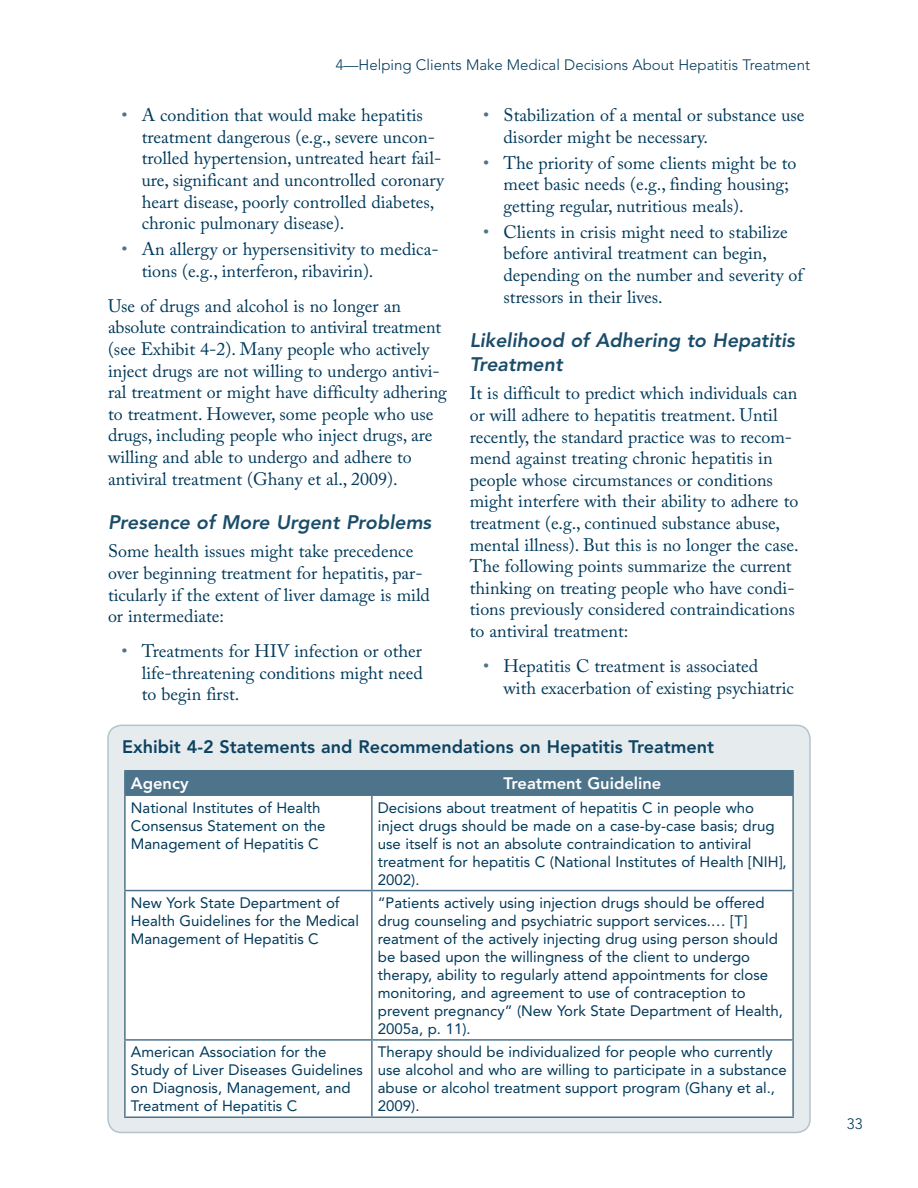
<style>
.page{position:relative;width:918px;height:1188px;background:#fff}
.page>*{position:absolute;margin:0;border:0;box-sizing:border-box;transform-origin:0 0}
.t1{font:italic 800 19.5px/24px "Avenir LT Std";color:#1a4d6a}
.t2{font:18px/21.6px "Adobe Caslon Pro";color:#00395a}
.t3{font:800 18px "Avenir LT Std";color:#0d4362}
.t4{font:800 16.5px "Avenir LT Std";color:#fff}
.t5{font:15px/18px "Avenir LT Std";color:#00395a}
.t6{font:300 15px "Avenir LT Std";color:#00395a}
.s1{color:#4d748b}
</style>
<div class="page">
<div style="left:108px;top:725px;width:702px;height:407px;background:#e6ebee;border-radius:14px"></div>
<div style="left:125px;top:771px;width:247px;height:24px;background:#4d748b"></div>
<div style="left:372px;top:771px;width:421px;height:24px;background:#4d748b"></div>
<div style="left:125px;top:795px;width:247px;height:96px;background:#fff"></div>
<div style="left:372px;top:795px;width:421px;height:96px;background:#fff"></div>
<div style="left:125px;top:891px;width:247px;height:149px;background:#fff"></div>
<div style="left:372px;top:891px;width:421px;height:149px;background:#fff"></div>
<div style="left:125px;top:1040px;width:247px;height:77px;background:#fff"></div>
<div style="left:372px;top:1040px;width:421px;height:77px;background:#fff"></div>
<hr style="left:124px;top:794px;width:248px;height:2px;background:#4d748b">
<hr style="left:124px;top:771px;width:2px;height:23px;background:#4d748b">
<hr style="left:124px;top:770px;width:248px;height:1px;background:#4d748b">
<hr style="left:372px;top:770px;width:422px;height:1px;background:#4d748b">
<hr style="left:792px;top:771px;width:2px;height:23px;background:#4d748b">
<hr style="left:124px;top:796px;width:2px;height:94px;background:#4d748b">
<hr style="left:372px;top:794px;width:422px;height:2px;background:#4d748b">
<hr style="left:371px;top:796px;width:2px;height:94px;background:#4d748b">
<hr style="left:792px;top:796px;width:2px;height:94px;background:#4d748b">
<hr style="left:124px;top:891px;width:2px;height:148px;background:#4d748b">
<hr style="left:124px;top:890px;width:248px;height:1px;background:#4d748b">
<hr style="left:371px;top:891px;width:2px;height:148px;background:#4d748b">
<hr style="left:372px;top:890px;width:422px;height:1px;background:#4d748b">
<hr style="left:792px;top:891px;width:2px;height:148px;background:#4d748b">
<hr style="left:124px;top:1041px;width:2px;height:75px;background:#4d748b">
<hr style="left:124px;top:1039px;width:248px;height:2px;background:#4d748b">
<hr style="left:372px;top:1039px;width:422px;height:2px;background:#4d748b">
<hr style="left:371px;top:1041px;width:2px;height:75px;background:#4d748b">
<hr style="left:792px;top:1041px;width:2px;height:75px;background:#4d748b">
<hr style="left:124px;top:1116px;width:248px;height:2px;background:#4d748b">
<hr style="left:372px;top:1116px;width:422px;height:2px;background:#4d748b">
<div style="left:107px;top:725px;width:704px;height:408px;border:2px solid #b3c4cd;border-radius:14px"></div>
<p class="t6" style="left:336px;top:56px;width:476px">4—Helping Clients Make Medical Decisions About Hepatitis Treatment</p>
<p class="t2" style="left:142px;top:104px;width:304px;text-indent:-20px"><span class="s1">•</span> A condition that would make hepatitis treatment dangerous (e.g., severe uncon&shy;trolled hypertension, untreated heart fail&shy;ure, significant and uncontrolled coronary heart disease, poorly controlled diabetes, chronic pulmonary disease).</p>
<p class="t2" style="left:142px;top:238px;width:298px;text-indent:-20px"><span class="s1">•</span> An allergy or hypersensitivity to medica&shy;tions (e.g., interferon, ribavirin).</p>
<p class="t2" style="left:108px;top:295px;width:340px">Use of drugs and alcohol is no longer an absolute contraindication to antiviral treatment (see Exhibit 4-2). Many people who actively inject drugs are not willing to undergo antivi&shy;ral treatment or might have difficulty adhering to treatment. However, some people who use drugs, including people who inject drugs, are willing and able to undergo and adhere to antiviral treatment (Ghany et al., 2009).</p>
<p class="t1" style="left:108px;top:510px;width:325px">Presence of More Urgent Problems</p>
<p class="t2" style="left:108px;top:540px;width:324px">Some health issues might take precedence over beginning treatment for hepatitis, par&shy;ticularly if the extent of liver damage is mild or intermediate:</p>
<p class="t2" style="left:142px;top:640px;width:283px;text-align:justify;text-indent:-20px"><span class="s1">•</span> Treatments for HIV infection or other life-threatening conditions might need to begin first.</p>
<p class="t2" style="left:504px;top:104px;width:303px;text-indent:-20px"><span class="s1">•</span> Stabilization of a mental or substance use disorder might be necessary.</p>
<p class="t2" style="left:504px;top:152px;width:294px;text-indent:-20px"><span class="s1">•</span> The priority of some clients might be to meet basic needs (e.g., finding housing; getting regular, nutritious meals).</p>
<p class="t2" style="left:504px;top:221px;width:301px;text-indent:-20px"><span class="s1">•</span> Clients in crisis might need to stabilize before antiviral treatment can begin, depending on the number and severity of stressors in their lives.</p>
<p class="t1" style="left:470px;top:328px;width:327px">Likelihood of Adhering to Hepatitis<br>Treatment</p>
<p class="t2" style="left:470px;top:382px;width:330px">It is difficult to predict which individuals can or will adhere to hepatitis treatment. Until recently, the standard practice was to recom&shy;mend against treating chronic hepatitis in people whose circumstances or conditions might interfere with their ability to adhere to treatment (e.g., continued substance abuse, mental illness). But this is no longer the case.<br>The following points summarize the current thinking on treating people who have condi&shy;tions previously considered contraindications to antiviral treatment:</p>
<p class="t2" style="left:504px;top:655px;width:292px;text-indent:-20px"><span class="s1">•</span> Hepatitis C treatment is associated with exacerbation of existing psychiatric</p>
<p class="t3" style="left:122px;top:736px;width:594px">exhibit 4-2 statements and recommendations on hepatitis Treatment</p>
<p class="t4" style="left:131px;top:774px;width:59px">Agency</p>
<p class="t4" style="left:504px;top:774px;width:159px">Treatment Guideline</p>
<p class="t5" style="left:131px;top:798px;width:196px">National Institutes of Health<br>Consensus Statement on the<br>Management of Hepatitis C</p>
<p class="t5" style="left:378px;top:798px;width:410px">Decisions about treatment of hepatitis C in people who inject drugs should be made on a case-by-case basis; drug use itself is not an absolute contraindication to antiviral treatment for hepatitis C (National Institutes of Health [NIH], 2002).</p>
<p class="t5" style="left:131px;top:894px;width:230px">New York State Department of<br>Health Guidelines for the Medical<br>Management of Hepatitis C</p>
<p class="t5" style="left:378px;top:894px;width:407px">“Patients actively using injection drugs should be offered drug counseling and psychiatric support services.… [T] reatment of the actively injecting drug using person should be based upon the willingness of the client to undergo therapy, ability to regularly attend appointments for close monitoring, and agreement to use of contraception to prevent pregnancy” (New York State Department of Health, 2005a, p. 11).</p>
<p class="t5" style="left:131px;top:1043px;width:234px">American Association for the<br>Study of Liver Diseases Guidelines on Diagnosis, Management, and<br>Treatment of Hepatitis C</p>
<p class="t5" style="left:378px;top:1043px;width:410px">Therapy should be individualized for people who currently use alcohol and who are willing to participate in a substance abuse or alcohol treatment support program (Ghany et al., 2009).</p>
<p class="t6" style="left:847px;top:1115px;width:17px">33</p>
</div>
